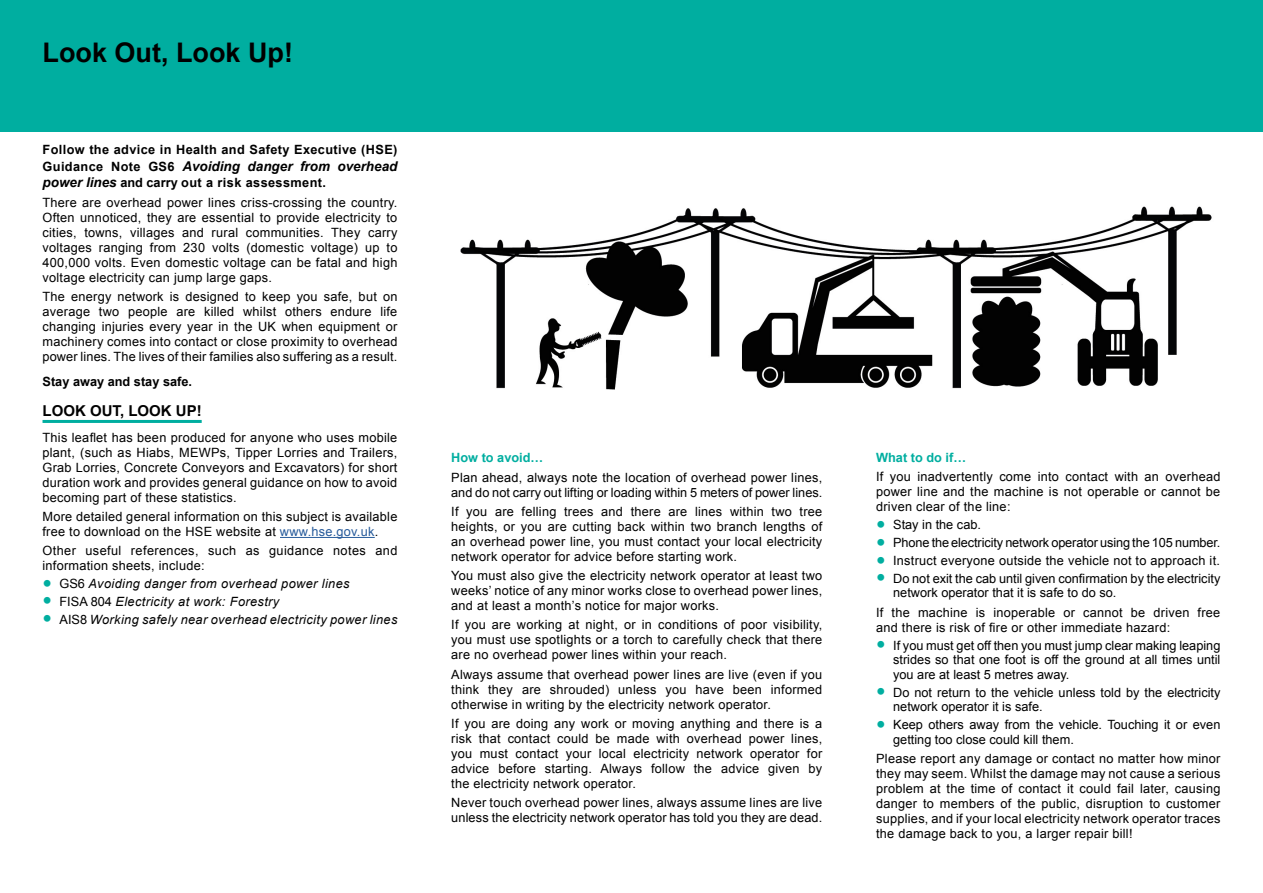
<style>
.page{position:relative;width:1263px;height:893px;background:#fff}
.page>*{position:absolute;margin:0;border:0;box-sizing:border-box;transform-origin:0 0}
.t1{font:700 27px "Arial";color:#000}
.t2{font:700 15px "Arial";color:#000}
.t3{font:italic 700 13.5px "Arial";color:#000}
.t4{font:12.75px/15px "Arial";letter-spacing:.02em;color:#000;text-align:justify}
.t5{font:12.75px/14.5px "Arial";color:#000}
.t6{font:italic 12.75px "Arial";letter-spacing:.03em;color:#000}
.t7{font:12.75px "Arial";letter-spacing:-.01em;color:#000}
.t8{font:700 12.75px "Arial";letter-spacing:.03em;color:#000}
.t9{font:700 12.75px "Arial";color:#00aea0}
.t10{font:700 12.75px "Arial";color:#000}
.s1{font-style:normal;font-size:12.75px}
.s2{font-weight:700;font-style:italic;font-size:13.5px}
.s3{font-weight:700}
.s4{color:#275b9b}
.s5{font-style:normal;font-size:27px;color:#00aea0}
.s6{font-style:normal}
.s7{font-size:27px;color:#00aea0}
</style>
<div class="page">
<div style="left:0;top:0;width:1263px;height:132px;background:#00aea0"></div>
<hr style="left:43px;top:420px;width:159px;height:3px;background:#00aea0">
<hr style="left:280px;top:537px;width:95px;height:1px;background:#275b9b">
<img style="left:460px;top:206px;width:752px;height:184px">
<h1 class="t1" style="left:43px;top:35px;width:252px">Look Out, Look Up!</h1>
<p class="t8" style="left:43px;top:141px;width:356px">Follow the advice in Health and Safety Executive (HSE)</p>
<p class="t3" style="left:43px;top:157px;width:356px"><span class="s1">Guidance Note GS6</span> Avoiding danger from overhead</p>
<p class="t4" style="left:43px;top:173px;width:356px;line-height:19.2px"><span class="s2">power lines</span> <span class="s3">and carry out a risk assessment.<br></span>There are overhead power lines criss-crossing the country.</p>
<p class="t4" style="left:43px;top:210px;width:356px">Often unnoticed, they are essential to provide electricity to cities, towns, villages and rural communities. They carry voltages ranging from 230 volts (domestic voltage) up to 400,000 volts. Even domestic voltage can be fatal and high voltage electricity can jump large gaps.</p>
<p class="t4" style="left:43px;top:289px;width:356px">The energy network is designed to keep you safe, but on average two people are killed whilst others endure life changing injuries every year in the UK when equipment or machinery comes into contact or close proximity to overhead power lines. The lives of their families also suffering as a result.</p>
<p class="t10" style="left:43px;top:373px;width:151px">Stay away and stay safe.</p>
<p class="t2" style="left:43px;top:401px;width:161px">LOOK OUT, LOOK UP!</p>
<p class="t4" style="left:43px;top:430px;width:356px">This leaflet has been produced for anyone who uses mobile plant, (such as Hiabs, MEWPs, Tipper Lorries and Trailers, Grab Lorries, Concrete Conveyors and Excavators) for short duration work and provides general guidance on how to avoid becoming part of these statistics.</p>
<p class="t4" style="left:43px;top:509px;width:356px">More detailed general information on this subject is available free to download on the HSE website at <span class="s4">www.hse.gov.uk</span>.</p>
<p class="t4" style="left:43px;top:543px;width:356px">Other useful references, such as guidance notes and information sheets, include:</p>
<p class="t6" style="left:43px;top:575px;width:309px"><span class="s5">•</span> <span class="s6">GS6</span> Avoiding danger from overhead power lines</p>
<p class="t6" style="left:43px;top:593px;width:238px"><span class="s5">•</span> <span class="s6">FISA 804</span> Electricity at work: Forestry</p>
<p class="t6" style="left:43px;top:611px;width:356px"><span class="s5">•</span> <span class="s6">AIS8</span> Working safely near overhead electricity power lines</p>
<p class="t9" style="left:451px;top:449px;width:94px">How to avoid…</p>
<p class="t5" style="left:451px;top:470px;width:373px;line-height:15px">Plan ahead, always note the location of overhead power lines, and do not carry out lifting or loading within 5 meters of power lines.</p>
<p class="t4" style="left:451px;top:504px;width:373px">If you are felling trees and there are lines within two tree heights, or you are cutting back within two branch lengths of an overhead power line, you must contact your local electricity network operator for advice before starting work.</p>
<p class="t4" style="left:451px;top:568px;width:373px">You must also give the electricity network operator at least two weeks’ notice of any minor works close to overhead power lines, and at least a month’s notice for major works.</p>
<p class="t4" style="left:451px;top:617px;width:373px">If you are working at night, or in conditions of poor visibility, you must use spotlights or a torch to carefully check that there are no overhead power lines within your reach.</p>
<p class="t4" style="left:451px;top:667px;width:373px">Always assume that overhead power lines are live (even if you think they are shrouded) unless you have been informed otherwise in writing by the electricity network operator.</p>
<p class="t4" style="left:451px;top:716px;width:373px">If you are doing any work or moving anything and there is a risk that contact could be made with overhead power lines, you must contact your local electricity network operator for advice before starting. Always follow the advice given by the electricity network operator.</p>
<p class="t4" style="left:451px;top:795px;width:373px">Never touch overhead power lines, always assume lines are live unless the electricity network operator has told you they are dead.</p>
<p class="t9" style="left:876px;top:449px;width:91px">What to do if…</p>
<p class="t4" style="left:876px;top:470px;width:346px">If you inadvertently come into contact with an overhead power line and the machine is not operable or cannot be driven clear of the line:</p>
<p class="t5" style="left:876px;top:518px;width:106px"><span class="s7">•</span> Stay in the cab.</p>
<p class="t7" style="left:876px;top:534px;width:346px"><span class="s7">•</span> Phone the electricity network operator using the 105 number.</p>
<p class="t4" style="left:876px;top:553px;width:345px"><span class="s7">•</span> Instruct everyone outside the vehicle not to approach it.</p>
<p class="t5" style="left:893px;top:571px;width:329px;text-indent:-17px"><span class="s7">•</span> Do not exit the cab until given confirmation by the electricity network operator that it is safe to do so.</p>
<p class="t4" style="left:876px;top:605px;width:346px">If the machine is inoperable or cannot be driven free and there is risk of fire or other immediate hazard:</p>
<p class="t4" style="left:893px;top:638px;width:329px;line-height:14.5px;text-indent:-17px"><span class="s7">•</span> If you must get off then you must jump clear making leaping strides so that one foot is off the ground at all times until you are at least 5 metres away.</p>
<p class="t5" style="left:893px;top:685px;width:329px;text-indent:-17px"><span class="s7">•</span> Do not return to the vehicle unless told by the electricity network operator it is safe.</p>
<p class="t5" style="left:893px;top:717px;width:329px;text-indent:-17px"><span class="s7">•</span> Keep others away from the vehicle. Touching it or even getting too close could kill them.</p>
<p class="t4" style="left:876px;top:751px;width:346px">Please report any damage or contact no matter how minor they may seem. Whilst the damage may not cause a serious problem at the time of contact it could fail later, causing danger to members of the public, disruption to customer supplies, and if your local electricity network operator traces the damage back to you, a larger repair bill!</p>
</div>
